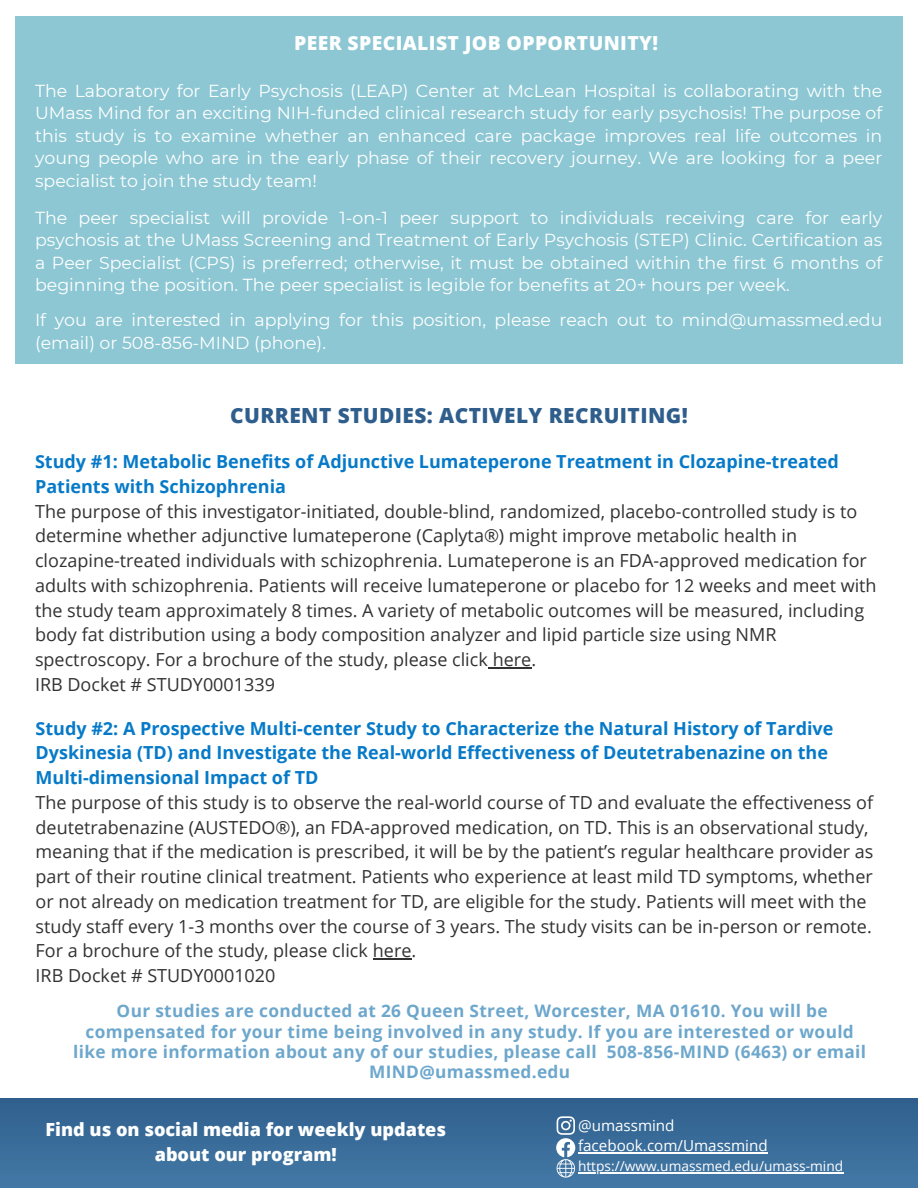
<style>
.page{position:relative;width:918px;height:1188px;background:#fff}
.page>*{position:absolute;margin:0;border:0;box-sizing:border-box;transform-origin:0 0}
.t1{font:800 20.85px "Open Sans";letter-spacing:.02em;color:#2f5e8c}
.t2{font:800 19.35px "Open Sans";letter-spacing:.02em;color:#fff}
.t3{font:800 18.15px/24.5px "Open Sans";color:#fff;text-align:center}
.t4{font:18px/24.8px "Open Sans";color:#323232}
.t5{font:17.4px/22.5px "Montserrat";color:#fff;text-align:justify}
.t6{font:700 17.25px/20.2px "Open Sans";letter-spacing:.02em;color:#6da7cc;text-align:center}
.t7{font:15.15px "Open Sans";color:#fff}
.t8{font:13.65px "Open Sans";color:#fff}
.s1{font-weight:700;color:#067ac8}
</style>
<div class="page">
<div style="left:0;top:1099px;width:918px;height:89px;background:#396b9a"></div>
<svg style="left:556px;top:1116px;width:19px;height:61px"></svg>
<div style="left:15px;top:16px;width:888px;height:348px;background:#8cc7d3"></div>
<hr style="left:578px;top:1172px;width:265px;height:1px;background:#fff">
<hr style="left:578px;top:1152px;width:190px;height:1px;background:#fff">
<hr style="left:488px;top:667px;width:43px;height:1px;background:#323232">
<hr style="left:373px;top:958px;width:39px;height:2px;background:#323232">
<h2 class="t2" style="left:294px;top:29px;width:365px">PEER SPECIALIST JOB OPPORTUNITY!</h2>
<h1 class="t5" style="left:35px;top:79px;width:849px">The Laboratory for Early Psychosis (LEAP) Center at McLean Hospital is collaborating with the UMass Mind for an exciting NIH-funded clinical research study for early psychosis! The purpose of this study is to examine whether an enhanced care package improves real life outcomes in young people who are in the early phase of their recovery journey. We are looking for a peer specialist to join the study team!</h1>
<h3 class="t5" style="left:35px;top:206px;width:849px">The peer specialist will provide 1-on-1 peer support to individuals receiving care for early psychosis at the UMass Screening and Treatment of Early Psychosis (STEP) Clinic. Certification as a Peer Specialist (CPS) is preferred; otherwise, it must be obtained within the first 6 months of beginning the position. The peer specialist is legible for benefits at 20+ hours per week.</h3>
<h3 class="t5" style="left:35px;top:309px;width:849px">If you are interested in applying for this position, please reach out to mind@umassmed.edu (email) or 508-856-MIND (phone).</h3>
<p class="t1" style="left:230px;top:400px;width:459px">CURRENT STUDIES: ACTIVELY RECRUITING!</p>
<h2 class="t4" style="left:35px;top:449px;width:843px"><span class="s1">Study #1: Metabolic Benefits of Adjunctive Lumateperone Treatment in Clozapine-treated Patients with Schizophrenia<br></span>The purpose of this investigator-initiated, double-blind, randomized, placebo-controlled study is to determine whether adjunctive lumateperone (Caplyta®) might improve metabolic health in clozapine-treated individuals with schizophrenia. Lumateperone is an FDA-approved medication for adults with schizophrenia. Patients will receive lumateperone or placebo for 12 weeks and meet with the study team approximately 8 times. A variety of metabolic outcomes will be measured, including body fat distribution using a body composition analyzer and lipid particle size using NMR spectroscopy. For a brochure of the study, please click here.<br>IRB Docket # STUDY0001339</h2>
<p class="t4" style="left:36px;top:715px;width:839px"><span class="s1">Study #2: A Prospective Multi-center Study to Characterize the Natural History of Tardive Dyskinesia (TD) and Investigate the Real-world Effectiveness of Deutetrabenazine on the Multi-dimensional Impact of TD<br></span>The purpose of this study is to observe the real-world course of TD and evaluate the effectiveness of deutetrabenazine (AUSTEDO®), an FDA-approved medication, on TD. This is an observational study, meaning that if the medication is prescribed, it will be by the patient’s regular healthcare provider as part of their routine clinical treatment. Patients who experience at least mild TD symptoms, whether or not already on medication treatment for TD, are eligible for the study. Patients will meet with the study staff every 1-3 months over the course of 3 years. The study visits can be in-person or remote.<br>For a brochure of the study, please click here.<br>IRB Docket # STUDY0001020</p>
<p class="t6" style="left:73px;top:1001px;width:794px">Our studies are conducted at 26 Queen Street, Worcester, MA 01610. You will be compensated for your time being involved in any study. If you are interested or would like more information about any of our studies, please call 508-856-MIND (6463) or email MIND@umassmed.edu</p>
<h3 class="t3" style="left:45px;top:1117px;width:402px">Find us on social media for weekly updates about our program!</h3>
<h3 class="t7" style="left:578px;top:1114px;width:98px">@umassmind</h3>
<h1 class="t8" style="left:578px;top:1156px;width:267px">https://www.umassmed.edu/umass-mind</h1>
<h3 class="t7" style="left:578px;top:1135px;width:191px">facebook.com/Umassmind</h3>
</div>
